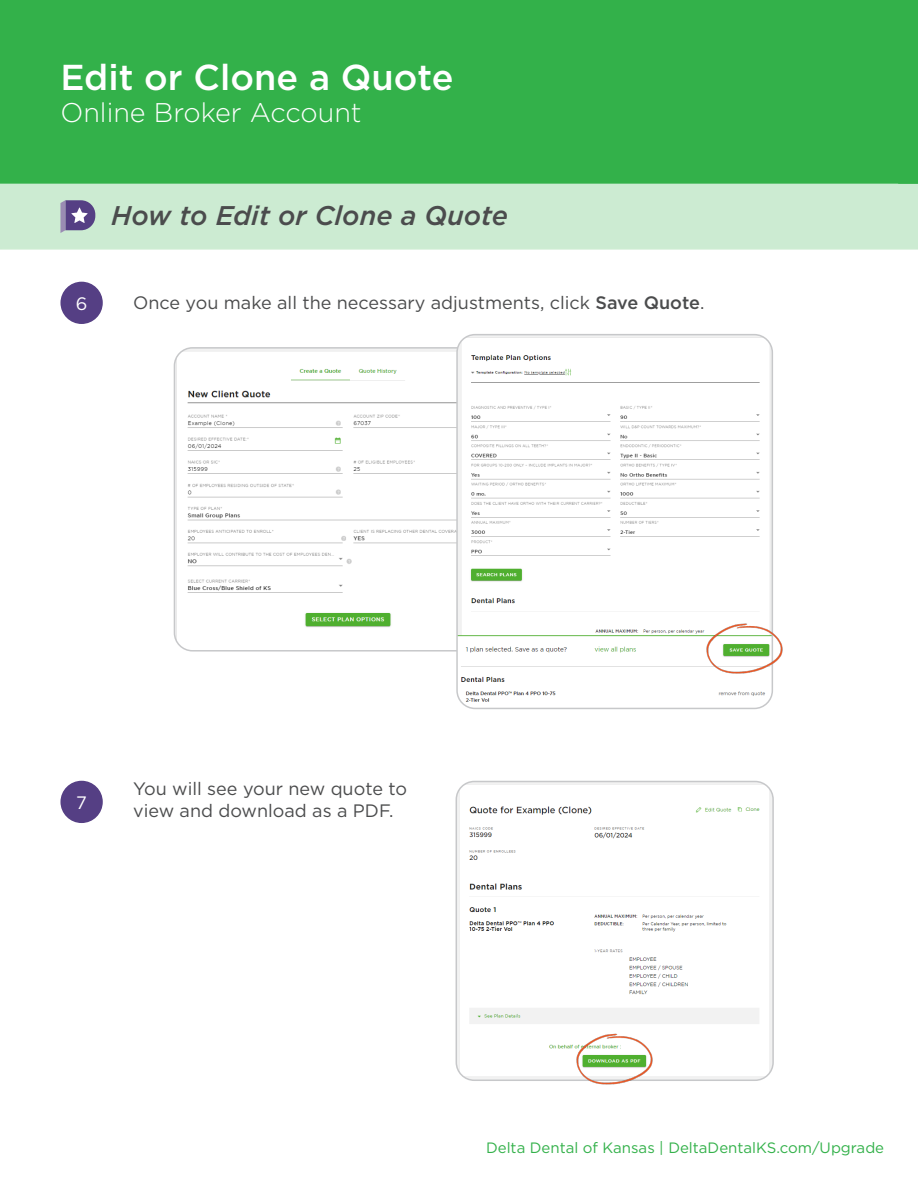
<style>
.page{position:relative;width:918px;height:1188px;background:#fff}
.page>*{position:absolute;margin:0;border:0;box-sizing:border-box;transform-origin:0 0}
.t1{font:500 36px "Gotham";color:#fff}
.t2{font:italic 500 27px "Gotham";color:#4b4c4d}
.t3{font:300 27px "Gotham";color:#fff}
.t4{font:18px/21.6px "Gotham";color:#4b4c4d}
.t5{font:18px "Gotham";color:#fff}
.t6{font:15px "Gotham";color:#33b14a}
.s1{font-weight:500}
</style>
<div class="page">
<div style="left:0;top:0;width:898px;height:184px;background:#33b14a"></div>
<div style="left:0;top:184px;width:918px;height:66px;background:#ccebd2"></div>
<svg style="left:60px;top:200px;width:35px;height:33px"></svg>
<div style="left:898px;top:0;width:20px;height:184px;background:#33b14a"></div>
<div style="left:61px;top:282px;width:41px;height:41px;background:#553f84;border-radius:50%"></div>
<div style="left:60px;top:282px;width:43px;height:42px;border:2px solid #553f84;border-radius:50%"></div>
<img style="left:174px;top:350px;width:282px;height:299px">
<div style="left:174px;top:347px;width:352px;height:305px;border:2px solid #c7c8ca;border-radius:18px"></div>
<img style="left:459px;top:335px;width:313px;height:373px">
<div style="left:456px;top:334px;width:317px;height:375px;border:2px solid #c7c8ca;border-radius:18px"></div>
<img style="left:705px;top:609px;width:78px;height:74px">
<div style="left:61px;top:781px;width:41px;height:41px;background:#553f84;border-radius:50%"></div>
<div style="left:60px;top:781px;width:43px;height:42px;border:2px solid #553f84;border-radius:50%"></div>
<img style="left:456px;top:782px;width:315px;height:298px">
<div style="left:456px;top:781px;width:318px;height:300px;border:2px solid #c7c8ca;border-radius:18px"></div>
<div style="left:592px;top:956px;width:30px;height:42px;background:#fff"></div>
<div style="left:622px;top:1042px;width:62px;height:10px;background:#fff"></div>
<img style="left:576px;top:1020px;width:77px;height:65px">
<p class="t1" style="left:60px;top:53px;width:395px">Edit or Clone a Quote</p>
<p class="t3" style="left:60px;top:95px;width:303px">Online Broker Account</p>
<p class="t2" style="left:111px;top:197px;width:398px">How to Edit or Clone a Quote</p>
<p class="t5" style="left:76px;top:292px;width:13px">6</p>
<p class="t4" style="left:133px;top:291px;width:573px">Once you make all the necessary adjustments, click <span class="s1">Save Quote</span>.</p>
<p class="t5" style="left:76px;top:791px;width:12px">7</p>
<p class="t4" style="left:133px;top:778px;width:275px">You will see your new quote to view and download as a PDF.</p>
<p class="t6" style="left:486px;top:1139px;width:400px">Delta Dental of Kansas | DeltaDentalKS.com/Upgrade</p>
</div>
